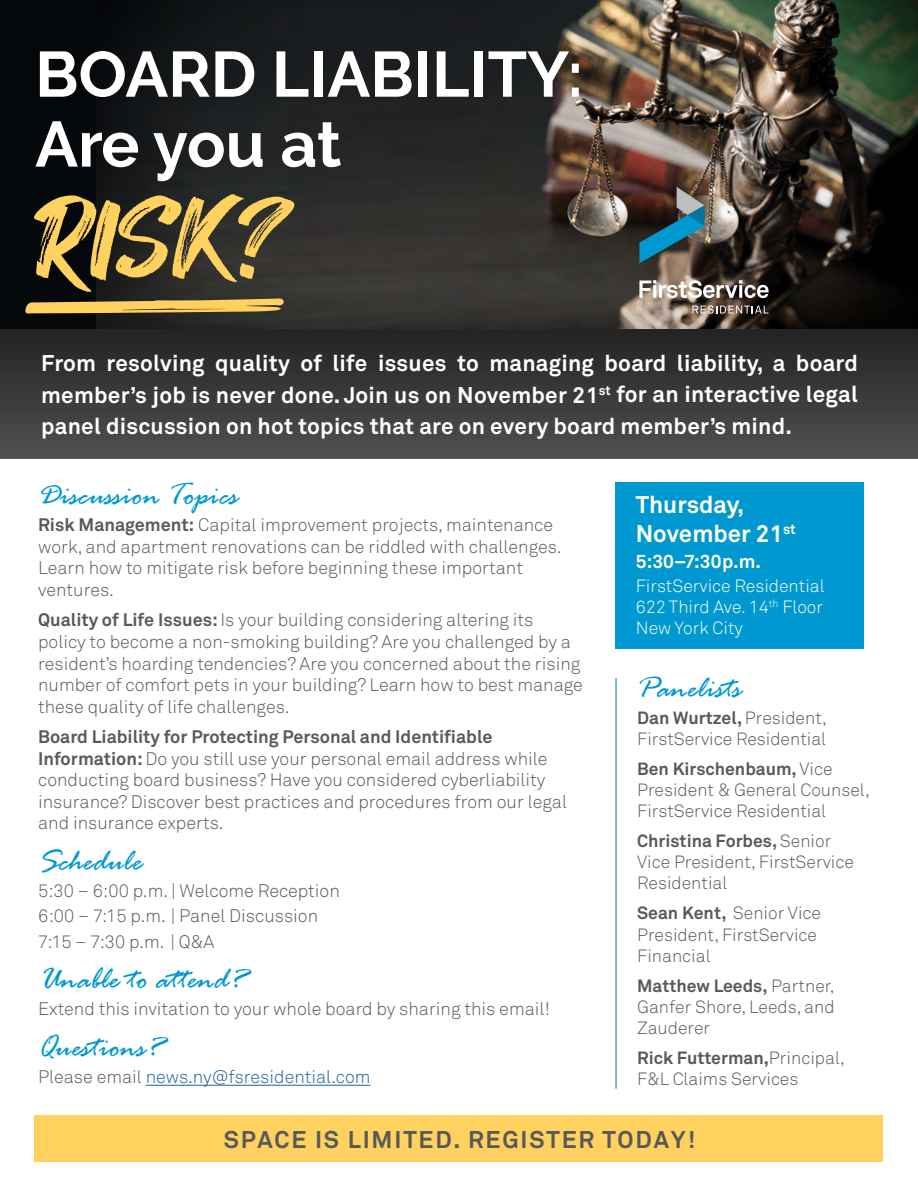
<style>
.page{position:relative;width:918px;height:1188px;background:#fff}
.page>*{position:absolute;margin:0;border:0;box-sizing:border-box;transform-origin:0 0}
.t1{font:111.75px "Hey August";color:#ffd15e}
.t2{font:700 63.9px/69.9px "Raleway";color:#fff}
.t3{font:italic 31.95px "Rage";color:#0098d1}
.t4{font:700 24px "Akkurat";letter-spacing:.075em;color:#58595b}
.t5{font:700 24px/28.8px "Akkurat";color:#fffef2}
.t6{font:700 22.5px/32px "Akkurat";letter-spacing:.01em;color:#fff;text-align:justify}
.t7{font:700 18.9px "Akkurat";color:#fffef2}
.t8{font:300 18px/21.6px "Akkurat";color:#58595b}
.t9{font:300 18px "Akkurat";color:#215e9e}
.t10{font:300 17.55px/21.1px "Akkurat";color:#58595b}
.t11{font:300 17.55px/21.1px "Akkurat";color:#fffef2;text-align:justify}
.s1{font-weight:700}
.s2{color:#58595b}
</style>
<div class="page">
<div style="left:0;top:0;width:918px;height:335px;background:#04080b"></div>
<img style="left:97px;top:0;width:821px;height:329px">
<svg style="left:639px;top:187px;width:66px;height:76px"></svg>
<svg style="left:639px;top:280px;width:130px;height:18px"></svg>
<svg style="left:692px;top:305px;width:77px;height:9px"></svg>
<svg style="left:25px;top:298px;width:259px;height:17px"></svg>
<hr style="left:146px;top:1085px;width:225px;height:1px;background:#215e9e">
<div style="left:0;top:329px;width:918px;height:129px;background:linear-gradient(to bottom,#222324,#4f5052)"></div>
<hr style="left:616px;top:678px;width:1px;height:411px;background:#0076a3">
<div style="left:616px;top:482px;width:248px;height:167px;background:#0098d1"></div>
<div style="left:35px;top:1115px;width:848px;height:47px;background:#ffd15e"></div>
<h2 class="t2" style="left:35px;top:40px;width:550px">BOARD LIABILITY:<br>Are you at</h2>
<h1 class="t1" style="left:35px;top:179px;width:257px">RISK?</h1>
<p class="t6" style="left:41px;top:347px;width:818px">From resolving quality of life issues to managing board liability, a board member’s job is never done. Join us on November 21<sup>st</sup> for an interactive legal panel discussion on hot topics that are on every board member’s mind.</p>
<h3 class="t3" style="left:38px;top:478px;width:202px">Discussion Topics</h3>
<p class="t8" style="left:38px;top:514px;width:525px"><span class="s1">Risk Management:</span> Capital improvement projects, maintenance work, and apartment renovations can be riddled with challenges.<br>Learn how to mitigate risk before beginning these important ventures.</p>
<p class="t8" style="left:38px;top:610px;width:546px"><span class="s1">Quality of Life Issues:</span> Is your building considering altering its policy to become a non-smoking building? Are you challenged by a resident’s hoarding tendencies? Are you concerned about the rising number of comfort pets in your building? Learn how to best manage these quality of life challenges.</p>
<p class="t8" style="left:38px;top:726px;width:530px"><span class="s1">Board Liability for Protecting Personal and Identifiable Information:</span> Do you still use your personal email address while conducting board business? Have you considered cyberliability insurance? Discover best practices and procedures from our legal and insurance experts.</p>
<h3 class="t3" style="left:38px;top:844px;width:106px">Schedule</h3>
<p class="t8" style="left:38px;top:879px;width:303px;line-height:25.2px">5:30 – 6:00 p.m. | Welcome Reception<br>6:00 – 7:15 p.m. | Panel Discussion<br>7:15 – 7:30 p.m. | Q&amp;A</p>
<h3 class="t3" style="left:38px;top:962px;width:210px">Unable to attend?</h3>
<p class="t8" style="left:38px;top:999px;width:513px">Extend this invitation to your whole board by sharing this email!</p>
<h3 class="t3" style="left:38px;top:1030px;width:127px">Questions?</h3>
<p class="t9" style="left:38px;top:1066px;width:334px"><span class="s2">Please email</span> news.ny@fsresidential.com</p>
<h3 class="t5" style="left:636px;top:491px;width:162px">Thursday,<br>November 21<sup>st</sup></h3>
<p class="t7" style="left:636px;top:549px;width:127px">5:30–7:30p.m.</p>
<p class="t11" style="left:636px;top:575px;width:191px">FirstService Residential 622 Third Ave. 14<sup>th</sup> Floor New York City</p>
<h3 class="t3" style="left:637px;top:671px;width:106px">Panelists</h3>
<p class="t10" style="left:637px;top:708px;width:191px"><span class="s1">Dan Wurtzel,</span> President,<br>FirstService Residential</p>
<p class="t10" style="left:637px;top:759px;width:234px"><span class="s1">Ben Kirschenbaum,</span> Vice<br>President &amp; General Counsel,<br>FirstService Residential</p>
<p class="t10" style="left:637px;top:831px;width:218px"><span class="s1">Christina Forbes,</span> Senior<br>Vice President, FirstService<br>Residential</p>
<p class="t10" style="left:637px;top:903px;width:185px"><span class="s1">Sean Kent,</span> Senior Vice<br>President, FirstService<br>Financial</p>
<p class="t10" style="left:637px;top:975px;width:199px;text-align:justify"><span class="s1">Matthew Leeds,</span> Partner, Ganfer Shore, Leeds, and Zauderer</p>
<p class="t10" style="left:637px;top:1048px;width:209px"><span class="s1">Rick Futterman,</span>Principal,<br>F&amp;L Claims Services</p>
<h3 class="t4" style="left:224px;top:1124px;width:473px">SPACE IS LIMITED. REGISTER TODAY!</h3>
</div>
